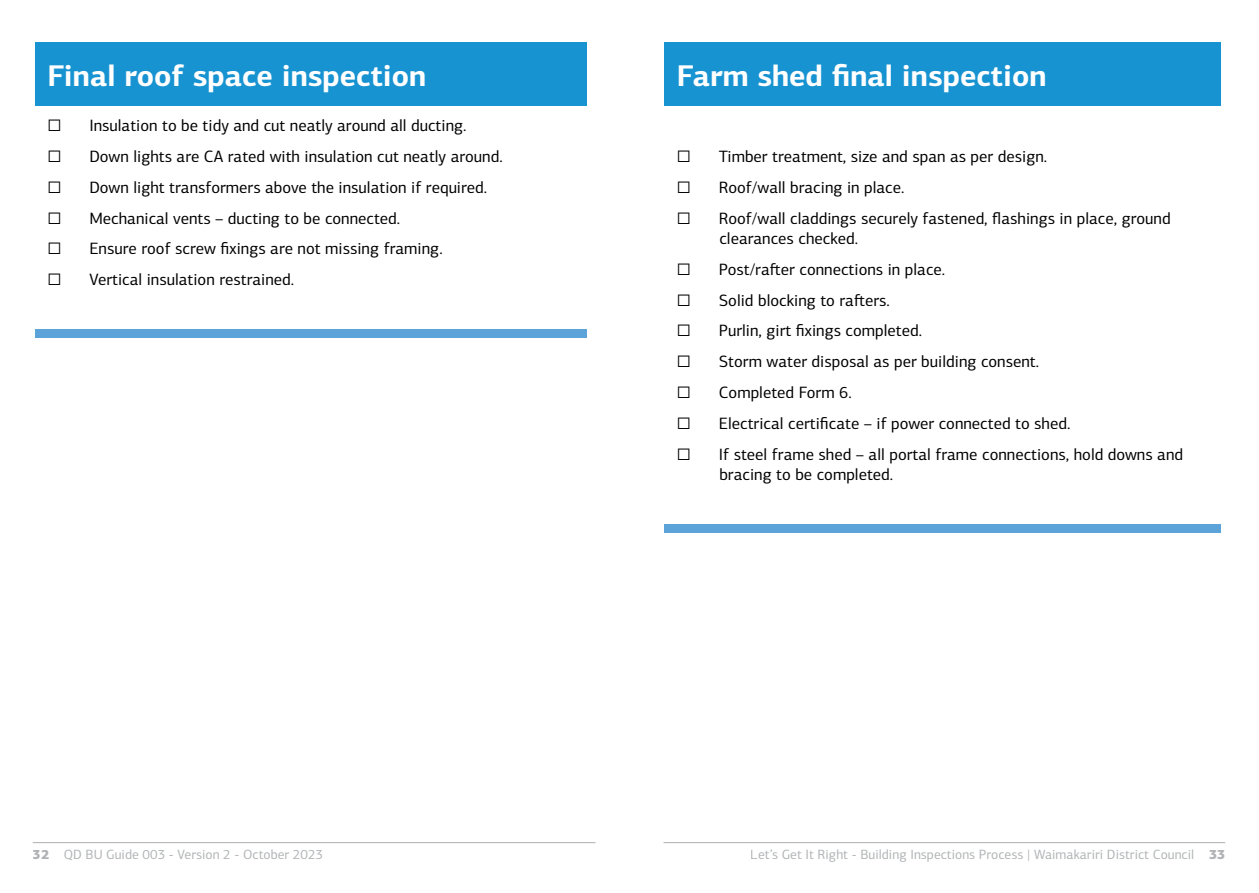
<style>
.page{position:relative;width:1259px;height:893px;background:#fff}
.page>*{position:absolute;margin:0;border:0;box-sizing:border-box;transform-origin:0 0}
.t1{font:700 30px "PF Centro Sans Pro";color:#fff}
.t2{font:16.5px/20.2px "PF Centro Sans Pro";color:#000}
.t3{font:13.5px "PF Centro Sans Pro";color:#b1b4b6}
.s1{font-weight:900}
</style>
<div class="page">
<hr style="left:33px;top:842px;width:562px;height:1px;background:#b0adad">
<hr style="left:663px;top:842px;width:562px;height:1px;background:#b0adad">
<div style="left:35px;top:43px;width:551px;height:63px;background:#1893d2"></div>
<div style="left:35px;top:329px;width:551px;height:8px;background:#5ba3d9"></div>
<div style="left:664px;top:43px;width:556px;height:63px;background:#1893d2"></div>
<div style="left:664px;top:524px;width:556px;height:8px;background:#5ba3d9"></div>
<h1 class="t1" style="left:47px;top:56px;width:380px">Final roof space inspection</h1>
<p class="t2" style="left:47px;top:115px;width:15px">☐</p>
<p class="t2" style="left:89px;top:115px;width:379px">Insulation to be tidy and cut neatly around all ducting.</p>
<p class="t2" style="left:47px;top:146px;width:15px">☐</p>
<p class="t2" style="left:89px;top:146px;width:415px">Down lights are CA rated with insulation cut neatly around.</p>
<p class="t2" style="left:47px;top:177px;width:15px">☐</p>
<p class="t2" style="left:89px;top:177px;width:399px">Down light transformers above the insulation if required.</p>
<p class="t2" style="left:47px;top:208px;width:15px">☐</p>
<p class="t2" style="left:89px;top:208px;width:312px">Mechanical vents – ducting to be connected.</p>
<p class="t2" style="left:47px;top:239px;width:15px">☐</p>
<p class="t2" style="left:89px;top:239px;width:355px">Ensure roof screw fixings are not missing framing.</p>
<p class="t2" style="left:47px;top:270px;width:15px">☐</p>
<p class="t2" style="left:89px;top:270px;width:206px">Vertical insulation restrained.</p>
<h1 class="t1" style="left:677px;top:56px;width:371px">Farm shed final inspection</h1>
<p class="t2" style="left:677px;top:146px;width:15px">☐</p>
<p class="t2" style="left:719px;top:146px;width:330px">Timber treatment, size and span as per design.</p>
<p class="t2" style="left:677px;top:177px;width:15px">☐</p>
<p class="t2" style="left:719px;top:177px;width:187px">Roof/wall bracing in place.</p>
<p class="t2" style="left:677px;top:208px;width:15px">☐</p>
<p class="t2" style="left:719px;top:208px;width:453px">Roof/wall claddings securely fastened, flashings in place, ground clearances checked.</p>
<p class="t2" style="left:677px;top:259px;width:15px">☐</p>
<p class="t2" style="left:719px;top:259px;width:228px">Post/rafter connections in place.</p>
<p class="t2" style="left:677px;top:290px;width:15px">☐</p>
<p class="t2" style="left:719px;top:290px;width:173px">Solid blocking to rafters.</p>
<p class="t2" style="left:677px;top:321px;width:15px">☐</p>
<p class="t2" style="left:719px;top:321px;width:205px">Purlin, girt fixings completed.</p>
<p class="t2" style="left:677px;top:352px;width:15px">☐</p>
<p class="t2" style="left:719px;top:352px;width:322px">Storm water disposal as per building consent.</p>
<p class="t2" style="left:677px;top:382px;width:15px">☐</p>
<p class="t2" style="left:719px;top:382px;width:134px">Completed Form 6.</p>
<p class="t2" style="left:677px;top:413px;width:15px">☐</p>
<p class="t2" style="left:719px;top:413px;width:353px">Electrical certificate – if power connected to shed.</p>
<p class="t2" style="left:677px;top:444px;width:15px">☐</p>
<p class="t2" style="left:719px;top:444px;width:466px">If steel frame shed – all portal frame connections, hold downs and bracing to be completed.</p>
<p class="t3" style="left:33px;top:846px;width:292px"><span class="s1">32</span> QD BU Guide 003 - Version 2 - October 2023</p>
<p class="t3" style="left:751px;top:846px;width:476px">Let’s Get It Right - Building Inspections Process | Waimakariri District Council <span class="s1">33</span></p>
</div>
